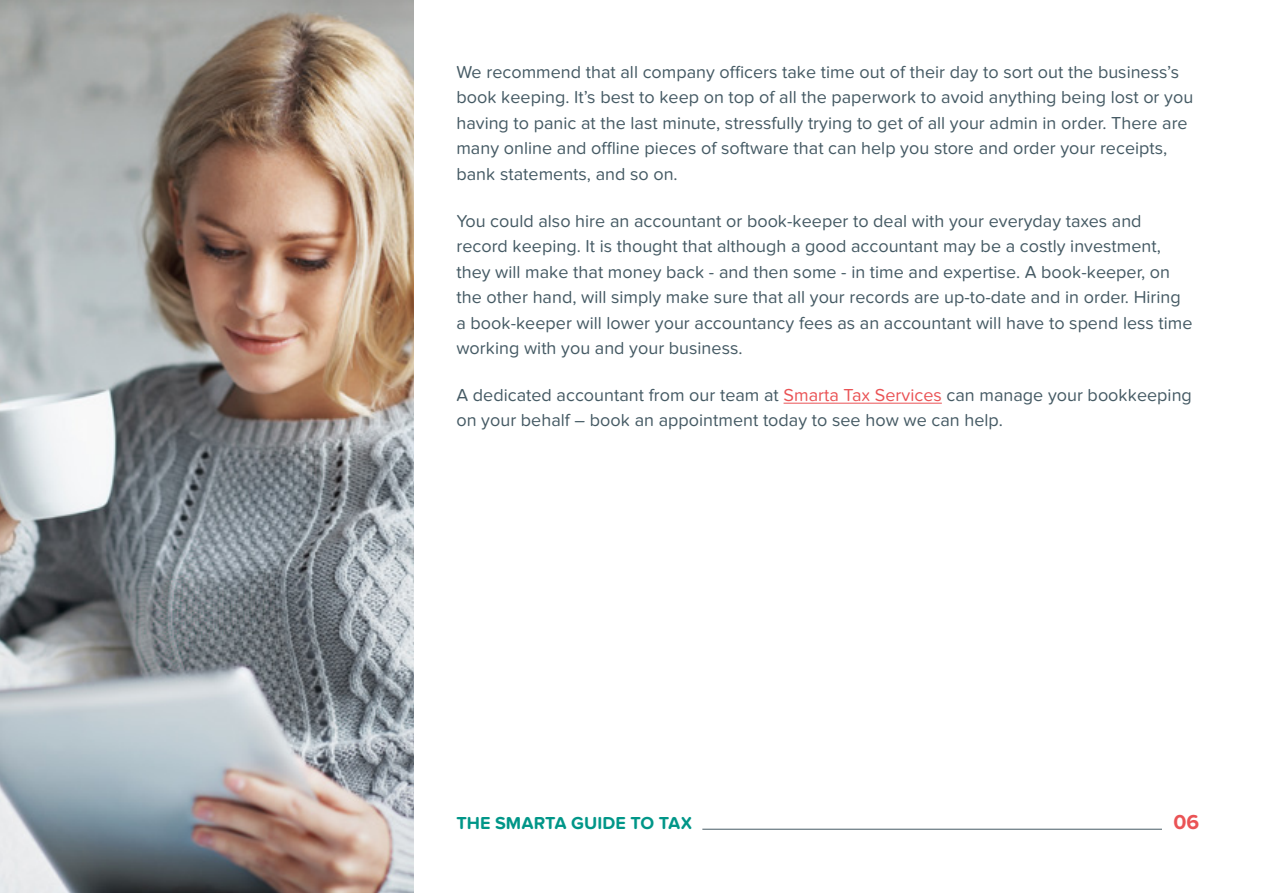
<style>
.page{position:relative;width:1263px;height:893px;background:#fff}
.page>*{position:absolute;margin:0;border:0;box-sizing:border-box;transform-origin:0 0}
.t1{font:700 21px "Proxima Nova Soft";color:#ea5355}
.t2{font:18px/25.5px "Proxima Nova Soft";color:#455a64}
.t3{font:700 18px "Proxima Nova Soft";color:#009688}
.s1{color:#ea5355}
</style>
<div class="page">
<hr style="left:783px;top:403px;width:159px;height:1px;background:#ea5355">
<hr style="left:702px;top:829px;width:460px;height:1px;background:#455a64">
<img style="left:0;top:0;width:414px;height:893px">
<p class="t2" style="left:456px;top:59px;width:738px">We recommend that all company officers take time out of their day to sort out the business’s book keeping. It’s best to keep on top of all the paperwork to avoid anything being lost or you having to panic at the last minute, stressfully trying to get of all your admin in order. There are many online and offline pieces of software that can help you store and order your receipts, bank statements, and so on.</p>
<p class="t2" style="left:456px;top:208px;width:738px">You could also hire an accountant or book-keeper to deal with your everyday taxes and record keeping. It is thought that although a good accountant may be a costly investment, they will make that money back - and then some - in time and expertise. A book-keeper, on the other hand, will simply make sure that all your records are up-to-date and in order. Hiring a book-keeper will lower your accountancy fees as an accountant will have to spend less time working with you and your business.</p>
<p class="t2" style="left:456px;top:382px;width:737px">A dedicated accountant from our team at <span class="s1">Smarta Tax Services</span> can manage your bookkeeping on your behalf – book an appointment today to see how we can help.</p>
<p class="t3" style="left:456px;top:813px;width:238px">THE SMARTA GUIDE TO TAX</p>
<p class="t1" style="left:1173px;top:810px;width:27px">06</p>
</div>
